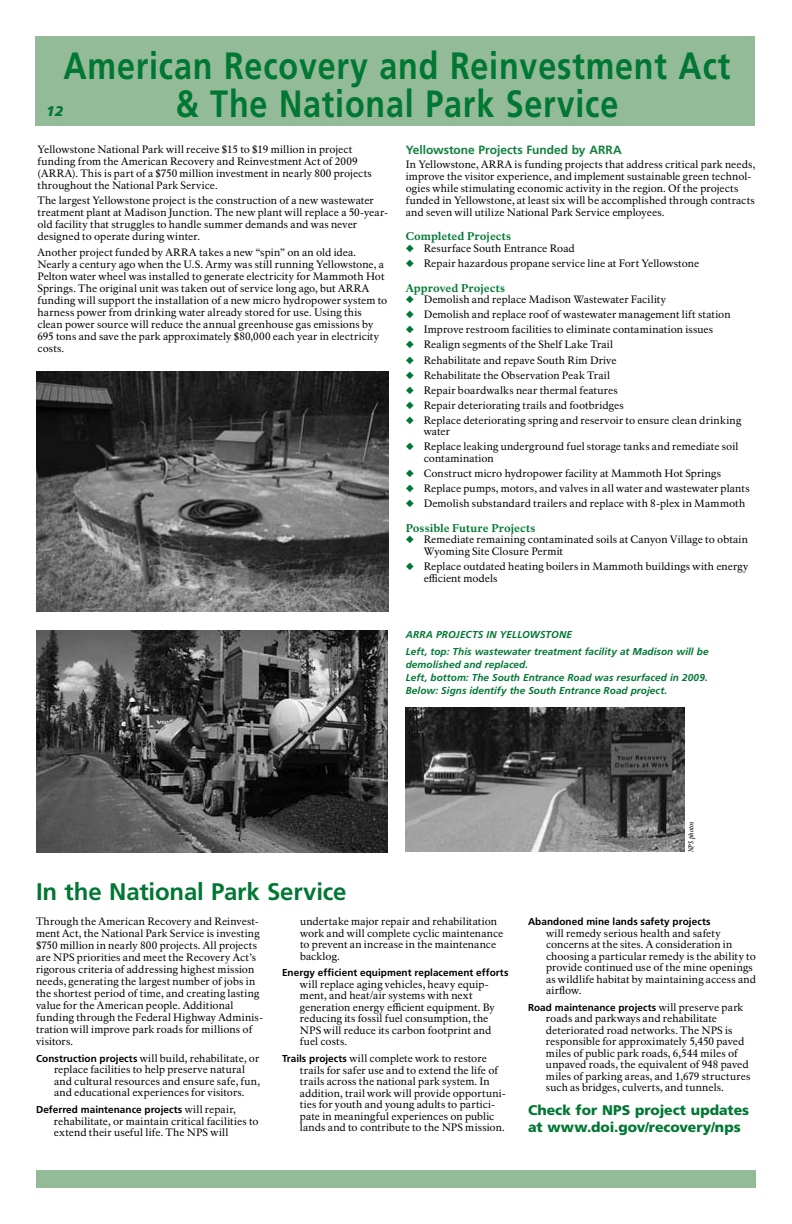
<style>
.page{position:relative;width:792px;height:1224px;background:#fff}
.page>*{position:absolute;margin:0;border:0;box-sizing:border-box;transform-origin:0 0}
.t1{font:700 38px/38px "Frutiger LT Std";letter-spacing:.025em;color:#073;text-align:center;scale:.85 1}
.t2{font:700 24px "Frutiger LT Std";letter-spacing:-.005em;color:#073}
.t3{font:900 14px/17px "Frutiger LT Std";color:#073}
.t4{font:italic 900 14px "Frutiger LT Std";color:#073}
.t5{font:700 12px "Frutiger LT Std";color:#11803e}
.t6{font:800 11px "NPS Rawlinson OT";color:#073}
.t7{font:10.5px/11.5px "NPS Rawlinson OT";letter-spacing:.005em;color:#000}
.t8{font:italic 700 10px/13px "Frutiger LT Std";letter-spacing:.005em;color:#073}
.t9{font:700 10px "Frutiger LT Std";letter-spacing:.005em;color:#000}
.t10{font:italic 7px "NPS Rawlinson OT Cond";letter-spacing:.02em;color:#000}
.s1{color:#073}
.s2{font-family:"Frutiger LT Std";font-weight:700;font-size:10px}
.s3{font-family:"NPS Rawlinson OT";font-weight:400;font-size:10.5px}
</style>
<div class="page">
<div style="left:35px;top:36px;width:720px;height:90px;background:#93bb97"></div>
<div style="left:36px;top:1170px;width:720px;height:18px;background:#93bb97"></div>
<img style="left:36px;top:371px;width:352px;height:240px">
<img style="left:36px;top:630px;width:352px;height:222px">
<img style="left:406px;top:708px;width:278px;height:144px">
<h1 class="t1" style="left:63px;top:47px;width:786px">American Recovery and Reinvestment Act &amp; The National Park Service</h1>
<h3 class="t4" style="left:46px;top:103px;width:19px">12</h3>
<p class="t7" style="left:37px;top:143px;width:336px;line-height:12px">Yellowstone National Park will receive $15 to $19 million in project funding from the American Recovery and Reinvestment Act of 2009 (ARRA). This is part of a $750 million investment in nearly 800 projects throughout the National Park Service.</p>
<p class="t7" style="left:37px;top:195px;width:352px;line-height:12px">The largest Yellowstone project is the construction of a new wastewater treatment plant at Madison Junction. The new plant will replace a 50-year&shy;old facility that struggles to handle summer demands and was never designed to operate during winter.</p>
<p class="t7" style="left:37px;top:246px;width:351px;line-height:12px">Another project funded by ARRA takes a new “spin” on an old idea.<br>Nearly a century ago when the U.S. Army was still running Yellowstone, a Pelton water wheel was installed to generate electricity for Mammoth Hot Springs. The original unit was taken out of service long ago, but ARRA funding will support the installation of a new micro hydropower system to harness power from drinking water already stored for use. Using this clean power source will reduce the annual greenhouse gas emissions by 695 tons and save the park approximately $80,000 each year in electricity costs.</p>
<p class="t5" style="left:406px;top:143px;width:218px">Yellowstone Projects Funded by ARRA</p>
<p class="t7" style="left:406px;top:158px;width:351px;line-height:12px">In Yellowstone, ARRA is funding projects that address critical park needs, improve the visitor experience, and implement sustainable green technol&shy;ogies while stimulating economic activity in the region. Of the projects funded in Yellowstone, at least six will be accomplished through contracts and seven will utilize National Park Service employees.</p>
<p class="t6" style="left:406px;top:230px;width:107px">Completed Projects</p>
<p class="t7" style="left:406px;top:243px;width:171px"><span class="s1">◆</span> Resurface South Entrance Road</p>
<p class="t7" style="left:406px;top:258px;width:295px"><span class="s1">◆</span> Repair hazardous propane service line at Fort Yellowstone</p>
<p class="t6" style="left:406px;top:281px;width:101px">Approved Projects</p>
<p class="t7" style="left:406px;top:294px;width:262px"><span class="s1">◆</span> Demolish and replace Madison Wastewater Facility</p>
<p class="t7" style="left:406px;top:309px;width:326px"><span class="s1">◆</span> Demolish and replace roof of wastewater management lift station</p>
<p class="t7" style="left:406px;top:324px;width:309px"><span class="s1">◆</span> Improve restroom facilities to eliminate contamination issues</p>
<p class="t7" style="left:406px;top:339px;width:209px"><span class="s1">◆</span> Realign segments of the Shelf Lake Trail</p>
<p class="t7" style="left:406px;top:354px;width:212px"><span class="s1">◆</span> Rehabilitate and repave South Rim Drive</p>
<p class="t7" style="left:406px;top:369px;width:206px"><span class="s1">◆</span> Rehabilitate the Observation Peak Trail</p>
<p class="t7" style="left:406px;top:384px;width:214px"><span class="s1">◆</span> Repair boardwalks near thermal features</p>
<p class="t7" style="left:406px;top:400px;width:219px"><span class="s1">◆</span> Repair deteriorating trails and footbridges</p>
<p class="t7" style="left:424px;top:415px;width:319px;text-indent:-18px"><span class="s1">◆</span> Replace deteriorating spring and reservoir to ensure clean drinking water</p>
<p class="t7" style="left:424px;top:441px;width:316px;text-indent:-18px"><span class="s1">◆</span> Replace leaking underground fuel storage tanks and remediate soil contamination</p>
<p class="t7" style="left:406px;top:468px;width:317px"><span class="s1">◆</span> Construct micro hydropower facility at Mammoth Hot Springs</p>
<p class="t7" style="left:406px;top:483px;width:345px"><span class="s1">◆</span> Replace pumps, motors, and valves in all water and wastewater plants</p>
<p class="t7" style="left:406px;top:498px;width:341px"><span class="s1">◆</span> Demolish substandard trailers and replace with 8-plex in Mammoth</p>
<p class="t6" style="left:406px;top:521px;width:131px">Possible Future Projects</p>
<p class="t7" style="left:424px;top:534px;width:326px;text-indent:-18px"><span class="s1">◆</span> Remediate remaining contaminated soils at Canyon Village to obtain<br>Wyoming Site Closure Permit</p>
<p class="t7" style="left:424px;top:561px;width:326px;text-indent:-18px"><span class="s1">◆</span> Replace outdated heating boilers in Mammoth buildings with energy efficient models</p>
<p class="t8" style="left:406px;top:628px;width:34px">ARRA pro</p>
<p class="t8" style="left:456px;top:628px;width:9px">jects</p>
<p class="t8" style="left:486px;top:628px;width:23px">in Yello</p>
<p class="t8" style="left:406px;top:625px;width:304px;line-height:17.3px;text-indent:124px">wstone<br>Left, top: This wastewater treatment facility at Madison will be</p>
<p class="t8" style="left:406px;top:658px;width:304px">demolished and replaced.<br>Left, bottom: The South Entrance Road was resurfaced in 2009.<br>Below: Signs identify the South Entrance Road project.</p>
<h2 class="t2" style="left:36px;top:877px;width:312px">In the National Park Service</h2>
<p class="t7" style="left:36px;top:916px;width:229px;line-height:12px">Through the American Recovery and Reinvest&shy;ment Act, the National Park Service is investing $750 million in nearly 800 projects. All projects are NPS priorities and meet the Recovery Act’s rigorous criteria of addressing highest mission needs, generating the largest number of jobs in the shortest period of time, and creating lasting value for the American people. Additional funding through the Federal Highway Adminis&shy;tration will improve park roads for millions of visitors.</p>
<p class="t7" style="left:54px;top:1053px;width:207px;text-indent:-18px"><span class="s2">Construction projects</span> will build, rehabilitate, or replace facilities to help preserve natural and cultural resources and ensure safe, fun, and educational experiences for visitors.</p>
<p class="t9" style="left:36px;top:1104px;width:201px">Deferred maintenance projects <span class="s3">will repair,</span></p>
<p class="t7" style="left:54px;top:1115px;width:206px">rehabilitate, or maintain critical facilities to extend their useful life. The NPS will</p>
<p class="t7" style="left:300px;top:916px;width:205px">undertake major repair and rehabilitation work and will complete cyclic maintenance to prevent an increase in the maintenance backlog.</p>
<p class="t9" style="left:282px;top:967px;width:228px">Energy efficient equipment replacement efforts</p>
<p class="t7" style="left:300px;top:979px;width:196px">will replace aging vehicles, heavy equip&shy;ment, and heat/air systems with next generation energy efficient equipment. By reducing its fossil fuel consumption, the NPS will reduce its carbon footprint and fuel costs.</p>
<p class="t7" style="left:300px;top:1053px;width:207px;text-indent:-18px"><span class="s2">Trails projects</span> will complete work to restore trails for safer use and to extend the life of trails across the national park system. In addition, trail work will provide opportuni&shy;ties for youth and young adults to partici&shy;pate in meaningful experiences on public lands and to contribute to the NPS mission.</p>
<p class="t10" style="left:687px;top:852px;width:32px;rotate:-90deg">NPS photos</p>
<p class="t9" style="left:528px;top:916px;width:184px">Abandoned mine lands safety projects</p>
<p class="t7" style="left:546px;top:928px;width:211px">will remedy serious health and safety concerns at the sites. A consideration in choosing a particular remedy is the ability to provide continued use of the mine openings as wildlife habitat by maintaining access and airflow.</p>
<p class="t9" style="left:528px;top:1002px;width:217px">Road maintenance projects <span class="s3">will preserve park</span></p>
<p class="t7" style="left:546px;top:1013px;width:206px">roads and parkways and rehabilitate deteriorated road networks. The NPS is responsible for approximately 5,450 paved miles of public park roads, 6,544 miles of unpaved roads, the equivalent of 948 paved miles of parking areas, and 1,679 structures such as bridges, culverts, and tunnels.</p>
<h3 class="t3" style="left:528px;top:1102px;width:223px">Check for NPS project updates at www.doi.gov/recovery/nps</h3>
</div>
